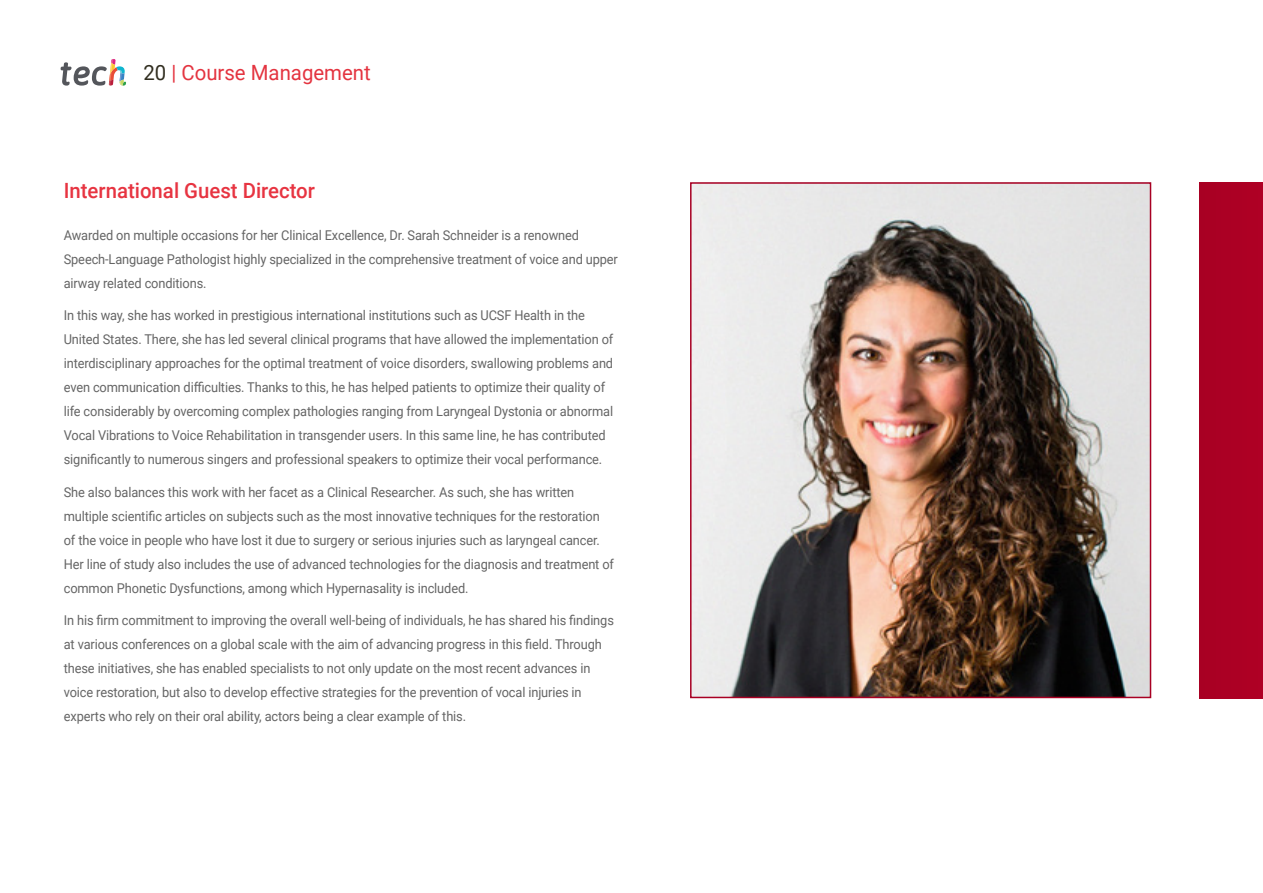
<style>
.page{position:relative;width:1263px;height:893px;background:#fff}
.page>*{position:absolute;margin:0;border:0;box-sizing:border-box;transform-origin:0 0}
.t1{font:500 21px "Roboto";color:#e73441}
.t2{font:21px "Roboto";color:#e43440}
.t3{font:13.5px/24px "Roboto";letter-spacing:-.01em;color:#656565;scale:.95 1}
.s1{color:#312e20}
</style>
<div class="page">
<div style="left:1199px;top:182px;width:64px;height:516px;background:#ab0024"></div>
<img style="left:693px;top:185px;width:455px;height:510px">
<div style="left:690px;top:182px;width:461px;height:516px;border:2px solid #a80023"></div>
<svg style="left:61px;top:59px;width:65px;height:27px"></svg>
<h1 class="t2" style="left:144px;top:57px;width:229px"><span class="s1">20</span> | Course Management</h1>
<h1 class="t1" style="left:64px;top:176px;width:253px">International Guest Director</h1>
<p class="t3" style="left:64px;top:222px;width:585px">Awarded on multiple occasions for her Clinical Excellence, Dr. Sarah Schneider is a renowned<br>Speech-Language Pathologist highly specialized in the comprehensive treatment of voice and upper airway related conditions.</p>
<p class="t3" style="left:64px;top:303px;width:580px">In this way, she has worked in prestigious international institutions such as UCSF Health in the United States. There, she has led several clinical programs that have allowed the implementation of interdisciplinary approaches for the optimal treatment of voice disorders, swallowing problems and even communication difficulties. Thanks to this, he has helped patients to optimize their quality of life considerably by overcoming complex pathologies ranging from Laryngeal Dystonia or abnormal Vocal Vibrations to Voice Rehabilitation in transgender users. In this same line, he has contributed significantly to numerous singers and professional speakers to optimize their vocal performance.</p>
<p class="t3" style="left:64px;top:479px;width:581px">She also balances this work with her facet as a Clinical Researcher. As such, she has written multiple scientific articles on subjects such as the most innovative techniques for the restoration of the voice in people who have lost it due to surgery or serious injuries such as laryngeal cancer.<br>Her line of study also includes the use of advanced technologies for the diagnosis and treatment of common Phonetic Dysfunctions, among which Hypernasality is included.</p>
<p class="t3" style="left:64px;top:608px;width:581px">In his firm commitment to improving the overall well-being of individuals, he has shared his findings at various conferences on a global scale with the aim of advancing progress in this field. Through these initiatives, she has enabled specialists to not only update on the most recent advances in voice restoration, but also to develop effective strategies for the prevention of vocal injuries in experts who rely on their oral ability, actors being a clear example of this.</p>
</div>
